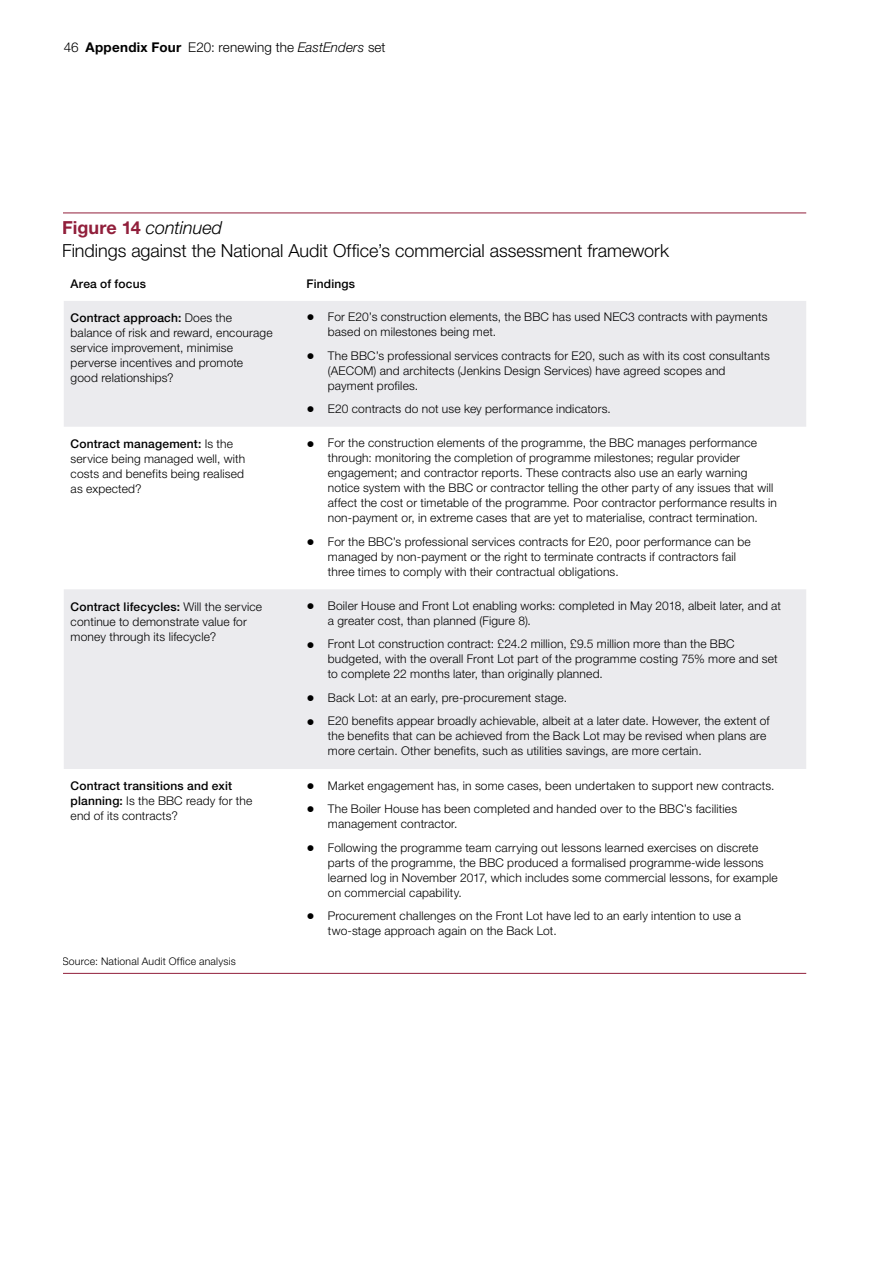
<style>
.page{position:relative;width:893px;height:1263px;background:#fff}
.page>*{position:absolute;margin:0;border:0;box-sizing:border-box;transform-origin:0 0}
.t1{font:300 18px/22.5px "Helvetica Neue LT Std";color:#000}
.t2{font:300 13.5px "Helvetica Neue LT Std";letter-spacing:.01em;color:#000}
.t3{font:300 12px/15px "Helvetica Neue LT Std";letter-spacing:.015em;color:#000}
.t4{font:500 12px "Helvetica Neue LT Std";letter-spacing:.015em;color:#000}
.t5{font:300 10.5px "Helvetica Neue LT Std";letter-spacing:.02em;color:#000}
.s1{font-weight:700}
.s2{font-style:italic}
.s3{font-weight:700;color:#911f3b}
.s4{font-weight:500}
.s5{font-size:16.5px}
</style>
<div class="page">
<hr style="left:64px;top:213px;width:742px;height:1px;background:#911f3b">
<svg style="left:64px;top:301px;width:742px;height:468px;fill:#ebebee"></svg>
<hr style="left:64px;top:973px;width:742px;height:1px;background:#911f3b">
<p class="t2" style="left:64px;top:39px;width:323px">46 <span class="s1">Appendix Four</span> E20: renewing the <span class="s2">EastEnders</span> set</p>
<p class="t1" style="left:62px;top:216px;width:608px"><span class="s3">Figure 14</span> <span class="s2">continued<br></span>Findings against the National Audit Office’s commercial assessment framework</p>
<p class="t4" style="left:71px;top:277px;width:77px">Area of focus</p>
<p class="t4" style="left:307px;top:277px;width:50px">Findings</p>
<p class="t3" style="left:71px;top:310px;width:203px"><span class="s4">Contract approach:</span> Does the balance of risk and reward, encourage service improvement, minimise perverse incentives and promote good relationships?</p>
<p class="t3" style="left:328px;top:309px;width:441px;text-indent:-21px"><span class="s5">•</span> For E20’s construction elements, the BBC has used NEC3 contracts with payments based on milestones being met.</p>
<p class="t3" style="left:328px;top:348px;width:444px;text-indent:-21px"><span class="s5">•</span> The BBC’s professional services contracts for E20, such as with its cost consultants (AECOM) and architects (Jenkins Design Services) have agreed scopes and payment profiles.</p>
<p class="t3" style="left:307px;top:401px;width:306px"><span class="s5">•</span> E20 contracts do not use key performance indicators.</p>
<p class="t3" style="left:71px;top:436px;width:176px"><span class="s4">Contract management:</span> Is the service being managed well, with costs and benefits being realised as expected?</p>
<p class="t3" style="left:328px;top:435px;width:451px;text-indent:-21px"><span class="s5">•</span> For the construction elements of the programme, the BBC manages performance through: monitoring the completion of programme milestones; regular provider engagement; and contractor reports. These contracts also use an early warning notice system with the BBC or contractor telling the other party of any issues that will affect the cost or timetable of the programme. Poor contractor performance results in non-payment or, in extreme cases that are yet to materialise, contract termination.</p>
<p class="t3" style="left:328px;top:534px;width:424px;text-indent:-21px"><span class="s5">•</span> For the BBC’s professional services contracts for E20, poor performance can be managed by non-payment or the right to terminate contracts if contractors fail three times to comply with their contractual obligations.</p>
<p class="t3" style="left:71px;top:599px;width:193px"><span class="s4">Contract lifecycles:</span> Will the service continue to demonstrate value for money through its lifecycle?</p>
<p class="t3" style="left:328px;top:598px;width:455px;text-indent:-21px"><span class="s5">•</span> Boiler House and Front Lot enabling works: completed in May 2018, albeit later, and at a greater cost, than planned (Figure 8).</p>
<p class="t3" style="left:328px;top:636px;width:451px;text-indent:-21px"><span class="s5">•</span> Front Lot construction contract: £24.2 million, £9.5 million more than the BBC budgeted, with the overall Front Lot part of the programme costing 75% more and set to complete 22 months later, than originally planned.</p>
<p class="t3" style="left:307px;top:690px;width:262px"><span class="s5">•</span> Back Lot: at an early, pre-procurement stage.</p>
<p class="t3" style="left:328px;top:713px;width:443px;text-indent:-21px"><span class="s5">•</span> E20 benefits appear broadly achievable, albeit at a later date. However, the extent of the benefits that can be achieved from the Back Lot may be revised when plans are more certain. Other benefits, such as utilities savings, are more certain.</p>
<p class="t3" style="left:71px;top:778px;width:183px"><span class="s4">Contract transitions and exit planning:</span> Is the BBC ready for the end of its contracts?</p>
<p class="t3" style="left:307px;top:777px;width:470px"><span class="s5">•</span> Market engagement has, in some cases, been undertaken to support new contracts.</p>
<p class="t3" style="left:328px;top:801px;width:411px;text-indent:-21px"><span class="s5">•</span> The Boiler House has been completed and handed over to the BBC’s facilities management contractor.</p>
<p class="t3" style="left:328px;top:839px;width:451px;text-indent:-21px"><span class="s5">•</span> Following the programme team carrying out lessons learned exercises on discrete parts of the programme, the BBC produced a formalised programme-wide lessons learned log in November 2017, which includes some commercial lessons, for example on commercial capability.</p>
<p class="t3" style="left:328px;top:908px;width:415px;text-indent:-21px"><span class="s5">•</span> Procurement challenges on the Front Lot have led to an early intention to use a two-stage approach again on the Back Lot.</p>
<p class="t5" style="left:62px;top:954px;width:175px">Source: National Audit Office analysis</p>
</div>
